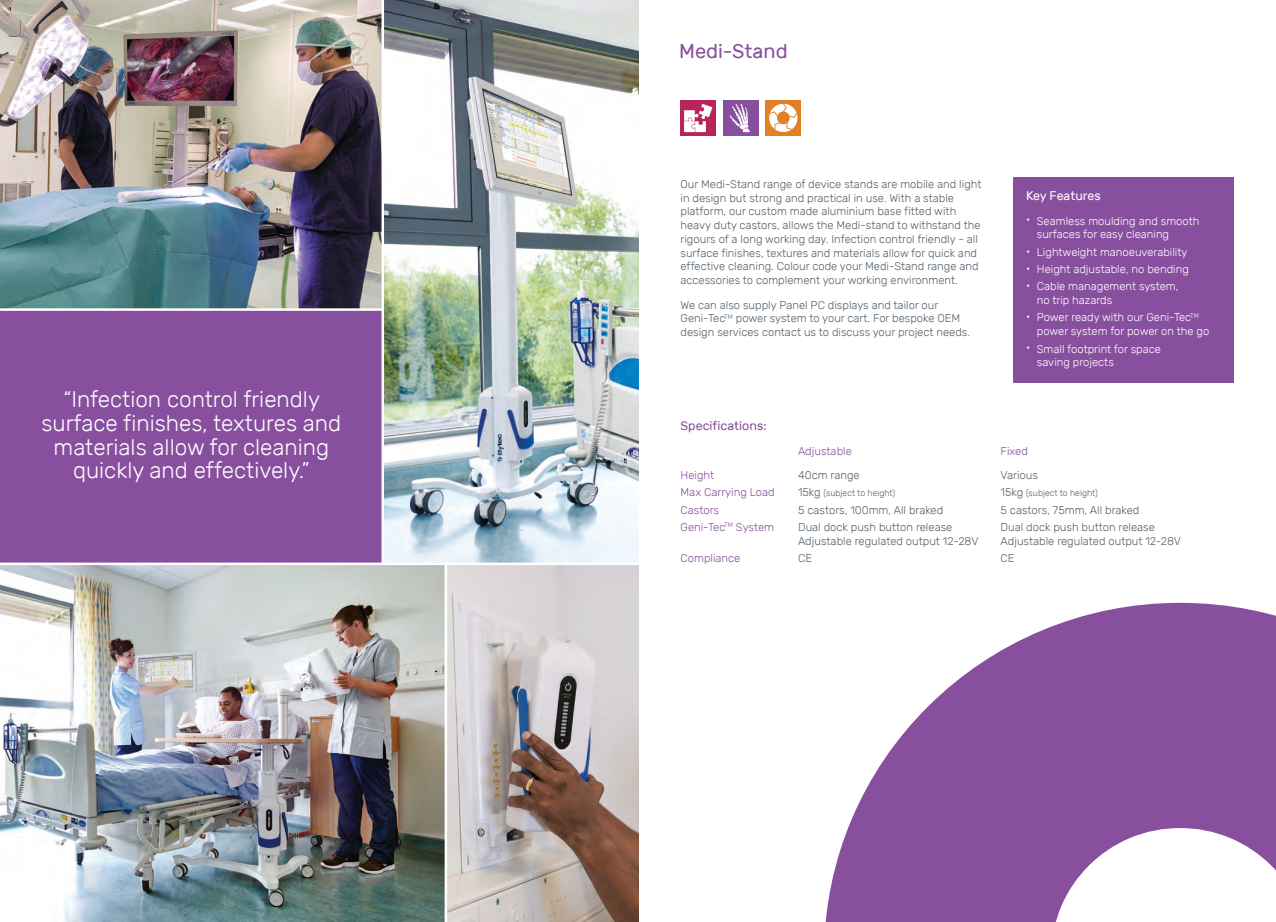
<style>
.page{position:relative;width:1276px;height:922px;background:#fff}
.page>*{position:absolute;margin:0;border:0;box-sizing:border-box;transform-origin:0 0}
.t1{font:300 22.5px/23.8px "Rubik";color:#fff;text-align:center}
.t2{font:20px "Rubik";color:#894f9f}
.t3{font:12.5px "Rubik";color:#894f9f}
.t4{font:12.5px "Rubik";letter-spacing:-.005em;color:#fff}
.t5{font:300 11.25px/13.8px "Rubik";color:#56626c}
.t6{font:300 11.25px/13.8px "Rubik";color:#fff}
.t7{font:300 11.25px "Rubik";color:#894f9f}
.t8{font:300 8.75px "Rubik";color:#56626c}
.s1{font-size:11.25px}
</style>
<div class="page">
<img style="left:0;top:565px;width:638px;height:356px">
<img style="left:0;top:0;width:381px;height:308px">
<img style="left:384px;top:0;width:254px;height:562px">
<div style="left:765px;top:100px;width:36px;height:36px;background:#e38024"></div>
<svg style="left:769px;top:104px;width:28px;height:28px"></svg>
<div style="left:680px;top:100px;width:36px;height:36px;background:#b7255a"></div>
<svg style="left:684px;top:104px;width:28px;height:28px"></svg>
<div style="left:723px;top:100px;width:35px;height:36px;background:#894f9f"></div>
<svg style="left:729px;top:104px;width:21px;height:28px"></svg>
<div style="left:1013px;top:177px;width:220px;height:206px;background:#894f9f"></div>
<svg style="left:825px;top:602px;width:451px;height:319px;fill:#894f9f"></svg>
<div style="left:0;top:309px;width:383px;height:254px;background:#894f9f"></div>
<hr style="left:0;top:562px;width:650px;height:3px;background:#fff">
<hr style="left:0;top:308px;width:383px;height:3px;background:#fff">
<hr style="left:381px;top:0;width:3px;height:563px;background:#fff">
<hr style="left:444px;top:564px;width:3px;height:357px;background:#fff">
<h1 class="t1" style="left:41px;top:387px;width:301px">“Infection control friendly surface finishes, textures and materials allow for cleaning quickly and effectively.”</h1>
<h2 class="t2" style="left:679px;top:40px;width:110px">Medi-Stand</h2>
<p class="t5" style="left:680px;top:177px;width:302px">Our Medi-Stand range of device stands are mobile and light in design but strong and practical in use. With a stable platform, our custom made aluminium base fitted with heavy duty castors, allows the Medi-stand to withstand the rigours of a long working day. Infection control friendly - all surface finishes, textures and materials allow for quick and effective cleaning. Colour code your Medi-Stand range and accessories to complement your working environment.</p>
<p class="t5" style="left:680px;top:298px;width:291px">We can also supply Panel PC displays and tailor our<br>Geni-Tec<sup>TM</sup> power system to your cart. For bespoke OEM design services contact us to discuss your project needs.</p>
<p class="t3" style="left:680px;top:419px;width:88px">Specifications:</p>
<p class="t4" style="left:1026px;top:189px;width:76px">Key Features</p>
<p class="t6" style="left:1036px;top:214px;width:164px;text-indent:-11px">• Seamless moulding and smooth surfaces for easy cleaning</p>
<p class="t6" style="left:1026px;top:245px;width:163px">• Lightweight manoeuverability</p>
<p class="t6" style="left:1026px;top:262px;width:164px">• Height adjustable, no bending</p>
<p class="t6" style="left:1036px;top:279px;width:143px;text-indent:-11px">• Cable management system, no trip hazards</p>
<p class="t6" style="left:1036px;top:310px;width:174px;text-indent:-11px">• Power ready with our Geni-Tec<sup>TM </sup>power system for power on the go</p>
<p class="t6" style="left:1036px;top:342px;width:126px;text-indent:-11px">• Small footprint for space saving projects</p>
<p class="t7" style="left:798px;top:444px;width:55px">Adjustable</p>
<p class="t7" style="left:1000px;top:444px;width:29px">Fixed</p>
<p class="t7" style="left:680px;top:468px;width:35px">Height</p>
<p class="t5" style="left:798px;top:468px;width:63px">40cm range</p>
<p class="t5" style="left:1000px;top:468px;width:39px">Various</p>
<p class="t7" style="left:680px;top:486px;width:96px">Max Carrying Load</p>
<p class="t8" style="left:798px;top:488px;width:99px"><span class="s1">15kg</span> (subject to height)</p>
<p class="t8" style="left:1000px;top:488px;width:99px"><span class="s1">15kg</span> (subject to height)</p>
<p class="t7" style="left:680px;top:503px;width:40px">Castors</p>
<p class="t5" style="left:798px;top:502px;width:147px">5 castors, 100mm, All braked</p>
<p class="t5" style="left:1000px;top:502px;width:140px">5 castors, 75mm, All braked</p>
<p class="t7" style="left:680px;top:520px;width:95px">Geni-Tec<sup>TM</sup> System</p>
<p class="t5" style="left:798px;top:520px;width:156px">Dual dock push button release</p>
<p class="t5" style="left:1000px;top:520px;width:156px">Dual dock push button release</p>
<p class="t5" style="left:798px;top:533px;width:182px">Adjustable regulated output 12-28V</p>
<p class="t5" style="left:1000px;top:533px;width:182px">Adjustable regulated output 12-28V</p>
<p class="t7" style="left:680px;top:551px;width:61px">Compliance</p>
<p class="t5" style="left:798px;top:551px;width:15px">CE</p>
<p class="t5" style="left:1000px;top:551px;width:15px">CE</p>
</div>
